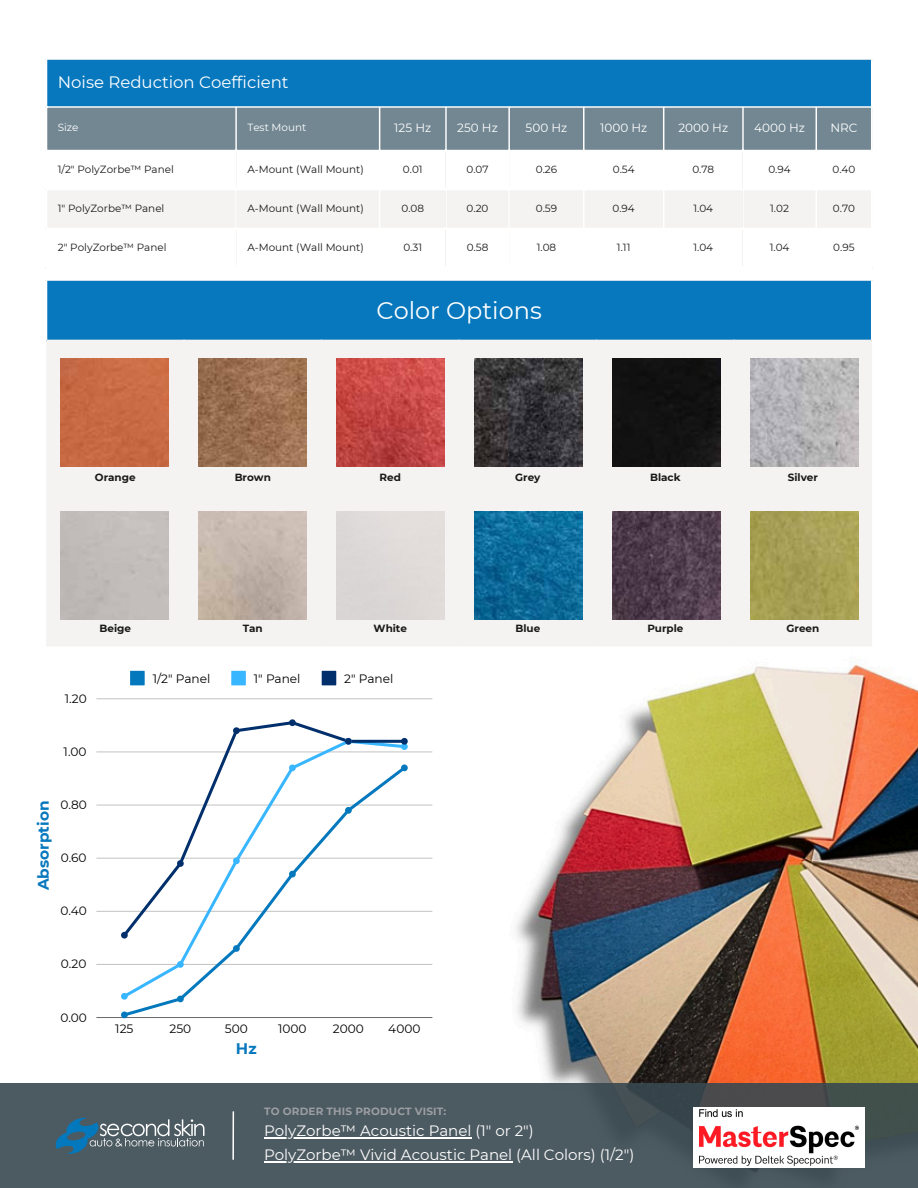
<style>
.page{position:relative;width:918px;height:1188px;background:#fff}
.page>*{position:absolute;margin:0;border:0;box-sizing:border-box;transform-origin:0 0}
.t1{font:24px "Montserrat";color:#fff}
.t2{font:16.6px "Montserrat";color:#fff}
.t3{font:700 15.4px "Montserrat";color:#0778be}
.t4{font:15px "Montserrat";color:#fff}
.t5{font:12.2px "Montserrat";color:#000}
.t6{font:12px "Montserrat";color:#fff}
.t7{font:10.4px "Montserrat";color:#191919}
.t8{font:700 10.4px "Montserrat";color:#191919}
.t9{font:700 10.4px "Montserrat";letter-spacing:.015em;color:#9b9ea3}
.t10{font:10.4px "Montserrat";color:#fff}
</style>
<div class="page">
<div style="left:46px;top:59px;width:826px;height:48px;background:#0778be"></div>
<div style="left:47px;top:108px;width:824px;height:42px;background:#728792"></div>
<div style="left:48px;top:191px;width:823px;height:37px;background:#f4f3f2"></div>
<hr style="left:46px;top:60px;width:1px;height:207px;background:#fff">
<hr style="left:235px;top:108px;width:2px;height:159px;background:#fff">
<hr style="left:379px;top:108px;width:1px;height:159px;background:#fff">
<hr style="left:445px;top:108px;width:2px;height:159px;background:#fff">
<hr style="left:508px;top:108px;width:2px;height:159px;background:#fff">
<hr style="left:583px;top:108px;width:1px;height:159px;background:#fff">
<hr style="left:663px;top:108px;width:1px;height:159px;background:#fff">
<hr style="left:742px;top:108px;width:2px;height:159px;background:#fff">
<hr style="left:815px;top:108px;width:2px;height:159px;background:#fff">
<hr style="left:871px;top:60px;width:1px;height:207px;background:#fff">
<hr style="left:46px;top:58px;width:826px;height:2px;background:#fff">
<hr style="left:46px;top:106px;width:826px;height:2px;background:#fff">
<img style="left:516px;top:646px;width:402px;height:437px">
<svg style="left:0;top:1083px;width:918px;height:105px;background:#4b585f"></svg>
<svg style="left:56px;top:1118px;width:148px;height:36px;background:#597280"></svg>
<hr style="left:232px;top:1111px;width:2px;height:49px;background:#fff">
<hr style="left:264px;top:1137px;width:207px;height:1px;background:#fff">
<hr style="left:264px;top:1161px;width:248px;height:1px;background:#fff">
<div style="left:46px;top:280px;width:826px;height:60px;background:#0778be"></div>
<div style="left:46px;top:340px;width:826px;height:306px;background:#f4f3f2"></div>
<hr style="left:46px;top:281px;width:1px;height:59px;background:#fff">
<hr style="left:871px;top:281px;width:1px;height:59px;background:#fff">
<hr style="left:46px;top:279px;width:826px;height:2px;background:#fff">
<div style="left:60px;top:358px;width:108px;height:108px;background:#c86a44"></div>
<div style="left:60px;top:512px;width:108px;height:108px;background:#c1bcb9"></div>
<img style="left:198px;top:358px;width:108px;height:108px">
<img style="left:198px;top:512px;width:108px;height:108px">
<img style="left:336px;top:358px;width:108px;height:108px">
<div style="left:336px;top:512px;width:108px;height:108px;background:#ded9d7"></div>
<img style="left:474px;top:358px;width:108px;height:108px">
<img style="left:474px;top:512px;width:108px;height:108px">
<div style="left:612px;top:358px;width:108px;height:108px;background:#121212"></div>
<img style="left:612px;top:512px;width:108px;height:108px">
<img style="left:750px;top:358px;width:108px;height:108px">
<img style="left:750px;top:512px;width:108px;height:108px">
<svg style="left:130px;top:671px;width:15px;height:14px"></svg>
<svg style="left:231px;top:671px;width:15px;height:14px"></svg>
<svg style="left:322px;top:671px;width:14px;height:14px"></svg>
<hr style="left:96px;top:1017px;width:336px;height:1px;background:#000">
<hr style="left:96px;top:964px;width:336px;height:1px;background:#000">
<hr style="left:96px;top:911px;width:336px;height:1px;background:#000">
<hr style="left:96px;top:858px;width:336px;height:1px;background:#000">
<hr style="left:96px;top:805px;width:336px;height:1px;background:#000">
<hr style="left:96px;top:752px;width:336px;height:1px;background:#000">
<hr style="left:96px;top:698px;width:336px;height:1px;background:#000">
<svg style="left:120px;top:719px;width:289px;height:300px"></svg>
<img style="left:693px;top:1108px;width:171px;height:60px">
<p class="t2" style="left:58px;top:72px;width:232px">Noise Reduction Coefficient</p>
<p class="t10" style="left:58px;top:121px;width:22px">Size</p>
<p class="t10" style="left:247px;top:121px;width:60px">Test Mount</p>
<p class="t6" style="left:394px;top:121px;width:38px">125 Hz</p>
<p class="t6" style="left:457px;top:121px;width:42px">250 Hz</p>
<p class="t6" style="left:525px;top:121px;width:43px">500 Hz</p>
<p class="t6" style="left:600px;top:121px;width:49px">1000 Hz</p>
<p class="t6" style="left:678px;top:121px;width:51px">2000 Hz</p>
<p class="t6" style="left:754px;top:121px;width:52px">4000 Hz</p>
<p class="t6" style="left:830px;top:121px;width:29px">NRC</p>
<p class="t7" style="left:58px;top:163px;width:118px">1/2" PolyZorbe™ Panel</p>
<p class="t7" style="left:247px;top:163px;width:118px">A-Mount (Wall Mount)</p>
<p class="t7" style="left:403px;top:163px;width:21px">0.01</p>
<p class="t7" style="left:466px;top:163px;width:24px">0.07</p>
<p class="t7" style="left:536px;top:163px;width:23px">0.26</p>
<p class="t7" style="left:613px;top:163px;width:23px">0.54</p>
<p class="t7" style="left:692px;top:163px;width:23px">0.78</p>
<p class="t7" style="left:768px;top:163px;width:24px">0.94</p>
<p class="t7" style="left:832px;top:163px;width:24px">0.40</p>
<p class="t7" style="left:58px;top:202px;width:108px">1" PolyZorbe™ Panel</p>
<p class="t7" style="left:247px;top:202px;width:118px">A-Mount (Wall Mount)</p>
<p class="t7" style="left:401px;top:202px;width:24px">0.08</p>
<p class="t7" style="left:466px;top:202px;width:23px">0.20</p>
<p class="t7" style="left:536px;top:202px;width:23px">0.59</p>
<p class="t7" style="left:612px;top:202px;width:24px">0.94</p>
<p class="t7" style="left:693px;top:202px;width:21px">1.04</p>
<p class="t7" style="left:770px;top:202px;width:20px">1.02</p>
<p class="t7" style="left:833px;top:202px;width:24px">0.70</p>
<p class="t7" style="left:58px;top:241px;width:110px">2" PolyZorbe™ Panel</p>
<p class="t7" style="left:247px;top:241px;width:118px">A-Mount (Wall Mount)</p>
<p class="t7" style="left:403px;top:241px;width:20px">0.31</p>
<p class="t7" style="left:467px;top:241px;width:23px">0.58</p>
<p class="t7" style="left:537px;top:241px;width:21px">1.08</p>
<p class="t7" style="left:617px;top:241px;width:15px">1.11</p>
<p class="t7" style="left:693px;top:241px;width:21px">1.04</p>
<p class="t7" style="left:770px;top:241px;width:21px">1.04</p>
<p class="t7" style="left:833px;top:241px;width:23px">0.95</p>
<p class="t1" style="left:376px;top:296px;width:167px">Color Options</p>
<p class="t8" style="left:95px;top:471px;width:42px">Orange</p>
<p class="t8" style="left:235px;top:471px;width:38px">Brown</p>
<p class="t8" style="left:380px;top:471px;width:23px">Red</p>
<p class="t8" style="left:515px;top:471px;width:27px">Grey</p>
<p class="t8" style="left:650px;top:471px;width:32px">Black</p>
<p class="t8" style="left:788px;top:471px;width:32px">Silver</p>
<p class="t5" style="left:65px;top:691px;width:23px">1.20</p>
<p class="t8" style="left:99px;top:622px;width:33px">Beige</p>
<p class="t8" style="left:243px;top:622px;width:22px">Tan</p>
<p class="t8" style="left:373px;top:622px;width:35px">White</p>
<p class="t8" style="left:515px;top:622px;width:26px">Blue</p>
<p class="t8" style="left:647px;top:622px;width:38px">Purple</p>
<p class="t8" style="left:786px;top:622px;width:34px">Green</p>
<p class="t5" style="left:153px;top:671px;width:59px">1/2" Panel</p>
<p class="t5" style="left:254px;top:671px;width:48px">1" Panel</p>
<p class="t5" style="left:344px;top:671px;width:51px">2" Panel</p>
<p class="t5" style="left:64px;top:744px;width:24px">1.00</p>
<h2 class="t3" style="left:34px;top:890px;width:91px;rotate:-90deg">Absorption</h2>
<p class="t5" style="left:61px;top:797px;width:28px">0.80</p>
<p class="t5" style="left:61px;top:850px;width:27px">0.60</p>
<p class="t5" style="left:61px;top:904px;width:28px">0.40</p>
<p class="t5" style="left:61px;top:957px;width:27px">0.20</p>
<p class="t5" style="left:61px;top:1010px;width:28px">0.00</p>
<p class="t5" style="left:115px;top:1021px;width:20px">125</p>
<p class="t5" style="left:169px;top:1021px;width:23px">250</p>
<p class="t5" style="left:225px;top:1021px;width:24px">500</p>
<p class="t5" style="left:278px;top:1021px;width:30px">1000</p>
<p class="t5" style="left:333px;top:1021px;width:32px">2000</p>
<p class="t5" style="left:388px;top:1021px;width:34px">4000</p>
<p class="t3" style="left:236px;top:1039px;width:22px">Hz</p>
<p class="t9" style="left:264px;top:1105px;width:184px">TO ORDER THIS PRODUCT VISIT:</p>
<p class="t4" style="left:264px;top:1121px;width:271px">PolyZorbe™ Acoustic Panel (1" or 2")</p>
<p class="t4" style="left:264px;top:1145px;width:372px">PolyZorbe™ Vivid Acoustic Panel (All Colors) (1/2")</p>
</div>
